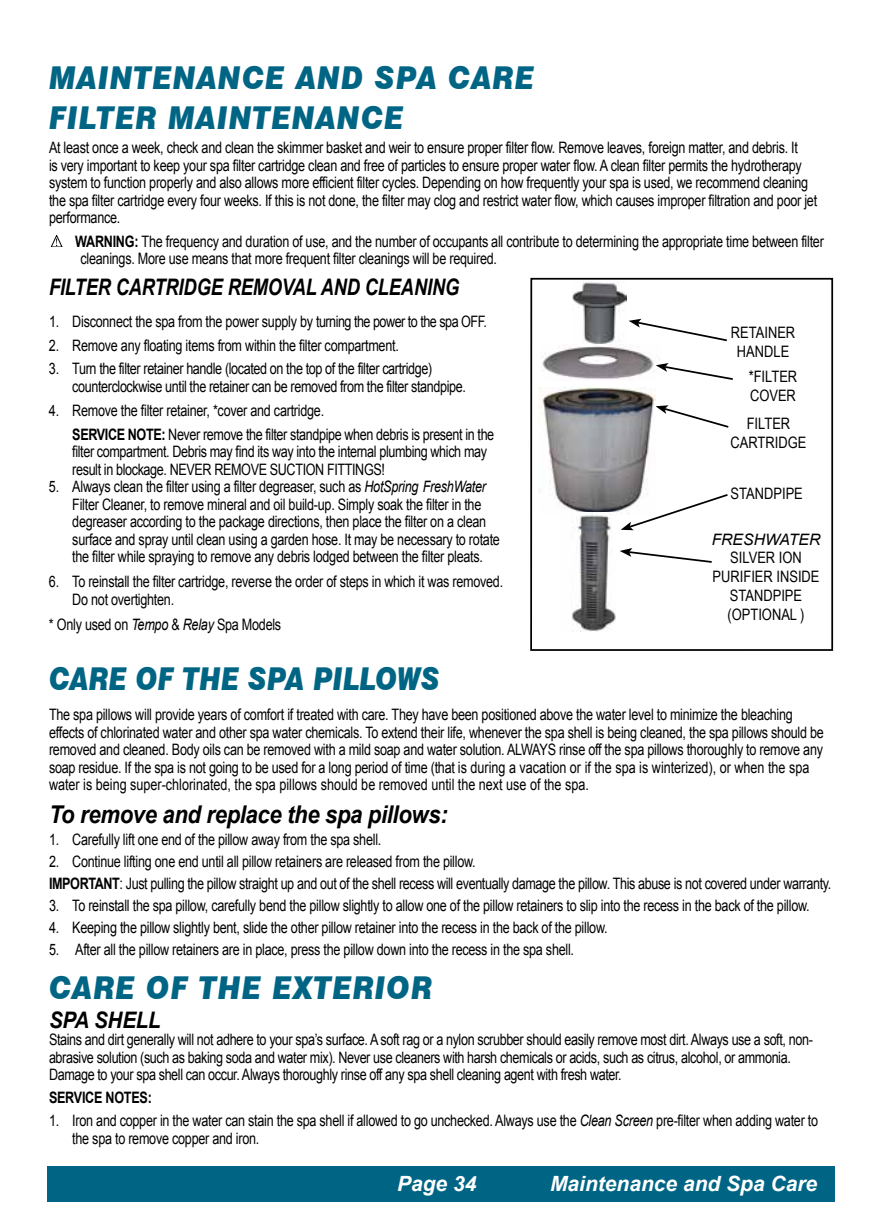
<style>
.page{position:relative;width:882px;height:1229px;background:#fff}
.page>*{position:absolute;margin:0;border:0;box-sizing:border-box;transform-origin:0 0}
.t1{font:italic 900 31.5px "Swiss 721 BT";letter-spacing:.04em;color:#006584;scale:.9 1}
.t2{font:italic 900 31.5px "Swiss 721 BT";letter-spacing:.01em;color:#006584;scale:.84 1}
.t3{font:italic 700 24.5px "Arial";letter-spacing:-.015em;color:#000;scale:.9 1}
.t4{font:italic 700 22.75px "Arial";letter-spacing:-.005em;color:#000;scale:.8 1}
.t5{font:italic 700 22.75px "Arial";letter-spacing:-.005em;color:#000;scale:.9 1}
.t6{font:italic 700 21px "Arial";color:#fff}
.t7{font:15.75px/17.5px "Arial";letter-spacing:-.02em;color:#000;scale:.8 1}
.t8{font:15.75px/18.9px "Arial Narrow";color:#000;text-align:center}
.t9{font:700 15.75px "Arial";letter-spacing:-.02em;color:#000;scale:.8 1}
.t10{font:italic 15.75px "Arial";color:#000}
.s1{font-weight:700}
.s2{font-style:italic}
</style>
<div class="page">
<div style="left:47px;top:1166px;width:788px;height:35px;background:#006584"></div>
<svg style="left:51px;top:235px;width:12px;height:12px"></svg>
<svg style="left:656px;top:405px;width:73px;height:23px"></svg>
<svg style="left:629px;top:319px;width:98px;height:23px"></svg>
<div style="left:530px;top:278px;width:303px;height:373px;border:2px solid #000"></div>
<img style="left:538px;top:387px;width:117px;height:125px">
<img style="left:572px;top:513px;width:44px;height:118px">
<img style="left:573px;top:282px;width:54px;height:61px">
<svg style="left:621px;top:492px;width:107px;height:38px"></svg>
<svg style="left:620px;top:548px;width:92px;height:15px"></svg>
<img style="left:542px;top:344px;width:112px;height:35px">
<svg style="left:656px;top:363px;width:77px;height:17px"></svg>
<h1 class="t1" style="left:49px;top:58px;width:386px">MAINTENANCE AND SPA</h1>
<h1 class="t1" style="left:448px;top:58px;width:25px">CARE</h1>
<h1 class="t1" style="left:49px;top:99px;width:395px">FILTER MAINTENANCE</h1>
<p class="t7" style="left:49px;top:139px;width:962px">At least once a week, check and clean the skimmer basket and weir to ensure proper filter flow. Remove leaves, foreign matter, and debris. It<br>is very important to keep your spa filter cartridge clean and free of particles to ensure proper water flow. A clean filter permits the hydrotherapy system to function properly and also allows more efficient filter cycles. Depending on how frequently your spa is used, we recommend cleaning the spa filter cartridge every four weeks. If this is not done, the filter may clog and restrict water flow, which causes improper filtration and poor jet performance.</p>
<p class="t9" style="left:75px;top:231px;width:25px">WARNING</p>
<p class="t7" style="left:81px;top:233px;width:931px;text-indent:54px"><span class="s1">:</span> The frequency and duration of use, and the number of occupants all contribute to determining the appropriate time between filter cleanings. More use means that more frequent filter cleanings will be required.</p>
<h3 class="t4" style="left:49px;top:272px;width:497px">FILTER CARTRIDGE REMOVAL AND CLEANING</h3>
<p class="t7" style="left:49px;top:313px;width:549px">1. D isconnect the spa from the power supply by turning the power to the spa OFF.</p>
<p class="t7" style="left:49px;top:336px;width:439px">2. Remove any floating items from within the filter compartment.</p>
<p class="t7" style="left:72px;top:360px;width:493px;text-indent:-23px">3. Turn the filter retainer handle (located on the top of the filter cartridge) counterclockwise until the retainer can be removed from the filter standpipe.</p>
<p class="t7" style="left:72px;top:398px;width:529px;line-height:23.8px;text-indent:-23px">4. Remove the filter retainer, *cover and cartridge.<br><span class="s1">SERVICE NOTE:</span> Never remove the filter standpipe when debris is present in the</p>
<p class="t7" style="left:72px;top:443px;width:520px">filter compartment. Debris may find its way into the internal plumbing which may result in blockage. NEVER REMOVE SUCTION FITTINGS!</p>
<p class="t7" style="left:72px;top:478px;width:536px;text-indent:-23px">5. Always clean the filter using a filter degreaser, such as <span class="s2">HotSpring FreshWater </span>Filter Cleaner, to remove mineral and oil build-up. Simply soak the filter in the degreaser according to the package directions, then place the filter on a clean surface and spray until clean using a garden hose. It may be necessary to rotate the filter while spraying to remove any debris lodged between the filter pleats.</p>
<p class="t7" style="left:72px;top:573px;width:540px;text-indent:-23px">6. To reinstall the filter cartridge, reverse the order of steps in which it was removed.<br>Do not overtighten.</p>
<p class="t7" style="left:49px;top:616px;width:292px">* Only used on <span class="s2">Tempo</span> &amp; <span class="s2">Relay</span> Spa Models</p>
<h1 class="t2" style="left:49px;top:660px;width:467px">CARE OF THE SPA PILLOWS</h1>
<p class="t7" style="left:49px;top:706px;width:970px">The spa pillows will provide years of comfort if treated with care. They have been positioned above the water level to minimize the bleaching effects of chlorinated water and other spa water chemicals. To extend their life, whenever the spa shell is being cleaned, the spa pillows should be removed and cleaned. Body oils can be removed with a mild soap and water solution. ALWAYS rinse off the spa pillows thoroughly to remove any soap residue. If the spa is not going to be used for a long period of time (that is during a vacation or if the spa is winterized), or when the spa water is being super-chlorinated, the spa pillows should be removed until the next use of the spa.</p>
<h2 class="t3" style="left:49px;top:798px;width:444px">To remove and replace the spa pillows:</h2>
<p class="t7" style="left:49px;top:831px;width:417px">1. Carefully lift one end of the pillow away from the spa shell.</p>
<p class="t7" style="left:49px;top:850px;width:979px;line-height:22.1px">2. Continue lifting one end until all pillow retainers are released from the pillow.<br><span class="s1">IMPORTANT</span>: Just pulling the pillow straight up and out of the shell recess will eventually damage the pillow. This abuse is not covered under warranty.</p>
<p class="t7" style="left:49px;top:897px;width:952px">3. To reinstall the spa pillow, carefully bend the pillow slightly to allow one of the pillow retainers to slip into the recess in the back of the pillow.</p>
<p class="t7" style="left:49px;top:919px;width:700px">4. Keeping the pillow slightly bent, slide the other pillow retainer into the recess in the back of the pillow.</p>
<p class="t7" style="left:49px;top:941px;width:658px">5. After all the pillow retainers are in place, press the pillow down into the recess in the spa shell.</p>
<h1 class="t1" style="left:49px;top:969px;width:427px">CARE OF THE EXTERIOR</h1>
<h3 class="t5" style="left:49px;top:1004px;width:111px">SPA SHELL</h3>
<p class="t7" style="left:49px;top:1031px;width:956px">Stains and dirt generally will not adhere to your spa’s surface. A soft rag or a nylon scrubber should easily remove most dirt. Always use a soft, non&shy;abrasive solution (such as baking soda and water mix). Never use cleaners with harsh chemicals or acids, such as citrus, alcohol, or ammonia.<br>Damage to your spa shell can occur. Always thoroughly rinse off any spa shell cleaning agent with fresh water.</p>
<p class="t9" style="left:49px;top:1086px;width:130px">SERVICE NOTES:</p>
<p class="t7" style="left:72px;top:1112px;width:934px;text-indent:-23px">1. Iron and copper in the water can stain the spa shell if allowed to go unchecked. Always use the <span class="s2">Clean Screen</span> pre-filter when adding water to the spa to remove copper and iron.</p>
<p class="t8" style="left:731px;top:322px;width:66px">RETAINER<br>HANDLE</p>
<p class="t8" style="left:749px;top:366px;width:50px;text-align:left">*FILTER<br>COVER</p>
<p class="t8" style="left:731px;top:414px;width:77px">FILTER<br>CARTRIDGE</p>
<p class="t8" style="left:731px;top:483px;width:74px">STANDPIPE</p>
<p class="t10" style="left:712px;top:529px;width:110px">FRESHWATER</p>
<p class="t8" style="left:713px;top:548px;width:108px">SILVER ION<br>PURIFIER INSIDE<br>STANDPIPE (OPTIONAL )</p>
<h3 class="t6" style="left:397px;top:1170px;width:81px">Page 34</h3>
<h3 class="t6" style="left:550px;top:1170px;width:269px">Maintenance and Spa Care</h3>
</div>
